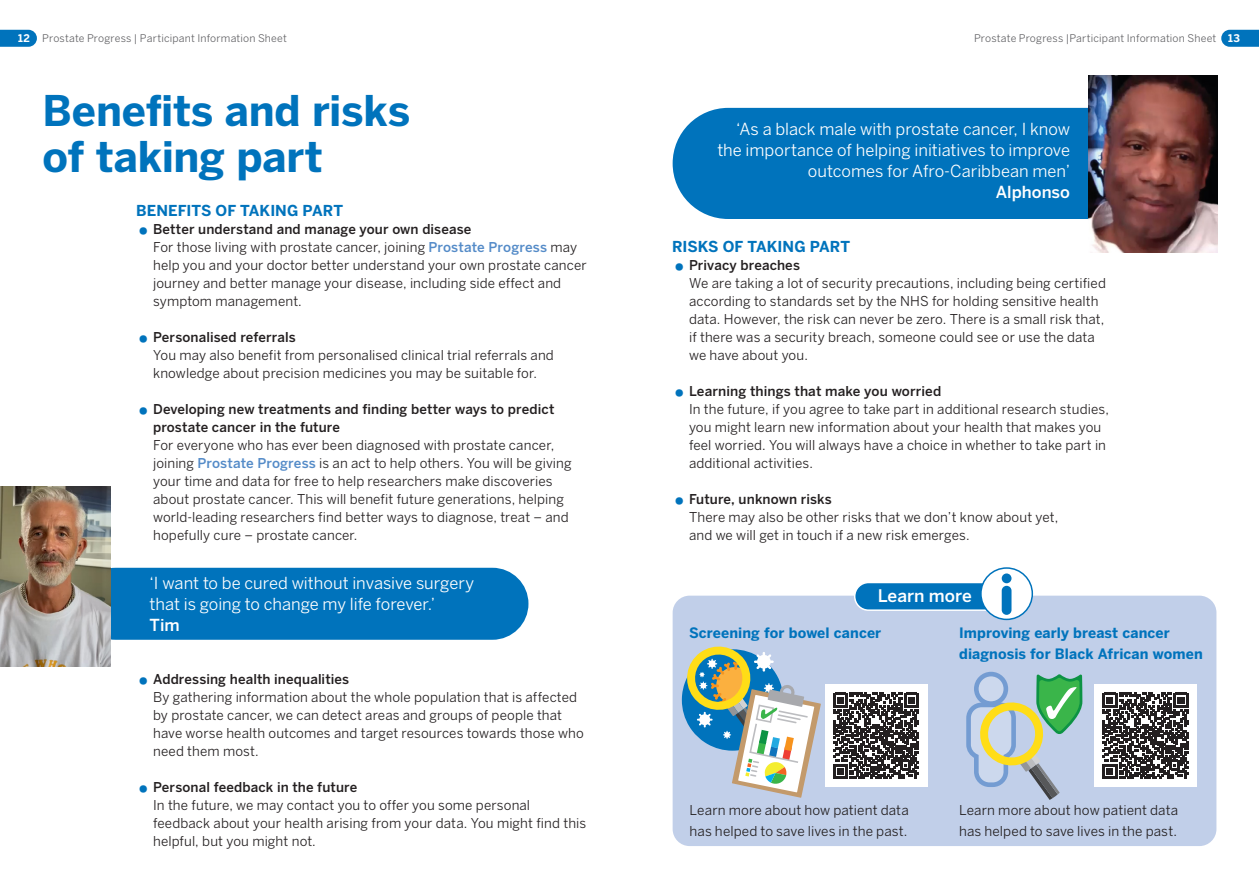
<style>
.page{position:relative;width:1259px;height:893px;background:#fff}
.page>*{position:absolute;margin:0;border:0;box-sizing:border-box;transform-origin:0 0}
.t1{font:700 42px/46.5px "Benton Sans";letter-spacing:-.005em;color:#0073bc}
.t2{font:500 17.25px "Benton Sans";color:#fff}
.t3{font:16.5px/21px "Benton Sans";color:#fff}
.t4{font:500 16.5px "Benton Sans";color:#fff}
.t5{font:700 15px "Benton Sans";color:#0073bc}
.body{font:700 14.25px/21px "Benton Sans";letter-spacing:.005em;color:#0073bc}
.t6{font:13.5px/18px "Benton Sans";letter-spacing:.01em;color:#231f20}
.t7{font:10.5px "Benton Sans";letter-spacing:.02em;color:#636366}
.s1{font-weight:700;color:#fff}
.s2{font-size:31.5px;color:#0073bc}
.s3{font-weight:500}
.s4{font-weight:500;color:#548bc8}
</style>
<div class="page">
<div style="left:672px;top:596px;width:544px;height:250px;background:#c1cfe9;border-radius:17px"></div>
<div style="left:80px;top:568px;width:448px;height:72px;background:#0073bc;border-radius:36px"></div>
<div style="left:672px;top:108px;width:523px;height:111px;background:#0073bc;border-radius:56px"></div>
<svg style="left:682px;top:647px;width:139px;height:151px"></svg>
<div style="left:974px;top:672px;width:34px;height:34px;border:5px solid #749cd2;border-radius:50%"></div>
<svg style="left:966px;top:674px;width:116px;height:126px"></svg>
<div style="left:824px;top:684px;width:103px;height:103px;background:#fff"></div>
<svg style="left:833px;top:693px;width:86px;height:86px"></svg>
<div style="left:1094px;top:684px;width:102px;height:103px;background:#fff"></div>
<svg style="left:1102px;top:693px;width:86px;height:86px"></svg>
<svg style="left:853px;top:581px;width:135px;height:31px"></svg>
<div style="left:981px;top:568px;width:51px;height:51px;background:#fff;border-radius:50%"></div>
<div style="left:1001px;top:573px;width:10px;height:10px;background:#0073bc;border-radius:50%"></div>
<div style="left:1001px;top:586px;width:10px;height:29px;background:#0073bc;border-radius:5px"></div>
<div style="left:980px;top:567px;width:53px;height:53px;border:2px solid #0073bc;border-radius:50%"></div>
<img style="left:0;top:486px;width:111px;height:180px">
<img style="left:1088px;top:76px;width:129px;height:176px">
<svg style="left:0;top:30px;width:37px;height:17px"></svg>
<svg style="left:1221px;top:30px;width:38px;height:17px"></svg>
<p class="t7" style="left:18px;top:32px;width:270px"><span class="s1">12</span> Prostate Progress | Participant Information Sheet</p>
<p class="t7" style="left:974px;top:32px;width:268px">Prostate Progress |Participant Information Sheet <span class="s1">13</span></p>
<p class="t1" style="left:43px;top:88px;width:369px">Benefits and risks of taking part</p>
<p class="t5" style="left:136px;top:201px;width:208px">BENEFITS OF TAKING PART</p>
<p class="t6" style="left:153px;top:220px;width:435px;text-indent:-17px"><span class="s2">•</span> <span class="s3">Better understand and manage your own disease<br></span>For those living with prostate cancer, joining <span class="s4">Prostate Progress</span> may help you and your doctor better understand your own prostate cancer journey and better manage your disease, including side effect and symptom management.</p>
<p class="t6" style="left:153px;top:328px;width:402px;text-indent:-17px"><span class="s2">•</span> <span class="s3">Personalised referrals<br></span>You may also benefit from personalised clinical trial referrals and knowledge about precision medicines you may be suitable for.</p>
<p class="t6" style="left:153px;top:400px;width:420px;text-indent:-17px"><span class="s2">•</span> <span class="s3">Developing new treatments and finding better ways to predict prostate cancer in the future<br></span>For everyone who has ever been diagnosed with prostate cancer, joining <span class="s4">Prostate Progress</span> is an act to help others. You will be giving your time and data for free to help researchers make discoveries about prostate cancer. This will benefit future generations, helping world-leading researchers find better ways to diagnose, treat – and hopefully cure – prostate cancer.</p>
<p class="t3" style="left:150px;top:572px;width:326px">‘I want to be cured without invasive surgery that is going to change my life forever.’</p>
<p class="t4" style="left:150px;top:614px;width:32px">Tim</p>
<p class="t6" style="left:153px;top:670px;width:432px;text-indent:-17px"><span class="s2">•</span> <span class="s3">Addressing health inequalities<br></span>By gathering information about the whole population that is affected by prostate cancer, we can detect areas and groups of people that have worse health outcomes and target resources towards those who need them most.</p>
<p class="t6" style="left:153px;top:778px;width:434px;text-indent:-17px"><span class="s2">•</span> <span class="s3">Personal feedback in the future<br></span>In the future, we may contact you to offer you some personal feedback about your health arising from your data. You might find this helpful, but you might not.</p>
<p class="t3" style="left:717px;top:119px;width:354px;text-align:right">‘As a black male with prostate cancer, I know the importance of helping initiatives to improve outcomes for Afro-Caribbean men’</p>
<p class="t4" style="left:995px;top:182px;width:76px">Alphonso</p>
<p class="t5" style="left:672px;top:237px;width:180px">RISKS OF TAKING PART</p>
<p class="t6" style="left:689px;top:256px;width:418px;text-indent:-17px"><span class="s2">•</span> <span class="s3">Privacy breaches<br></span>We are taking a lot of security precautions, including being certified according to standards set by the NHS for holding sensitive health data. However, the risk can never be zero. There is a small risk that, if there was a security breach, someone could see or use the data we have about you.</p>
<p class="t6" style="left:689px;top:382px;width:421px;text-indent:-17px"><span class="s2">•</span> <span class="s3">Learning things that make you worried<br></span>In the future, if you agree to take part in additional research studies, you might learn new information about your health that makes you feel worried. You will always have a choice in whether to take part in additional activities.</p>
<p class="t6" style="left:689px;top:490px;width:371px;text-indent:-17px"><span class="s2">•</span> <span class="s3">Future, unknown risks<br></span>There may also be other risks that we don’t know about yet, and we will get in touch if a new risk emerges.</p>
<p class="t2" style="left:877px;top:585px;width:96px">Learn more</p>
<p class="body" style="left:689px;top:623px;width:194px">Screening for bowel cancer</p>
<p class="body" style="left:959px;top:623px;width:245px">Improving early breast cancer diagnosis for Black African women</p>
<p class="t6" style="left:689px;top:799px;width:220px;line-height:21px">Learn more about how patient data has helped to save lives in the past.</p>
<p class="t6" style="left:959px;top:799px;width:220px;line-height:21px">Learn more about how patient data has helped to save lives in the past.</p>
</div>
